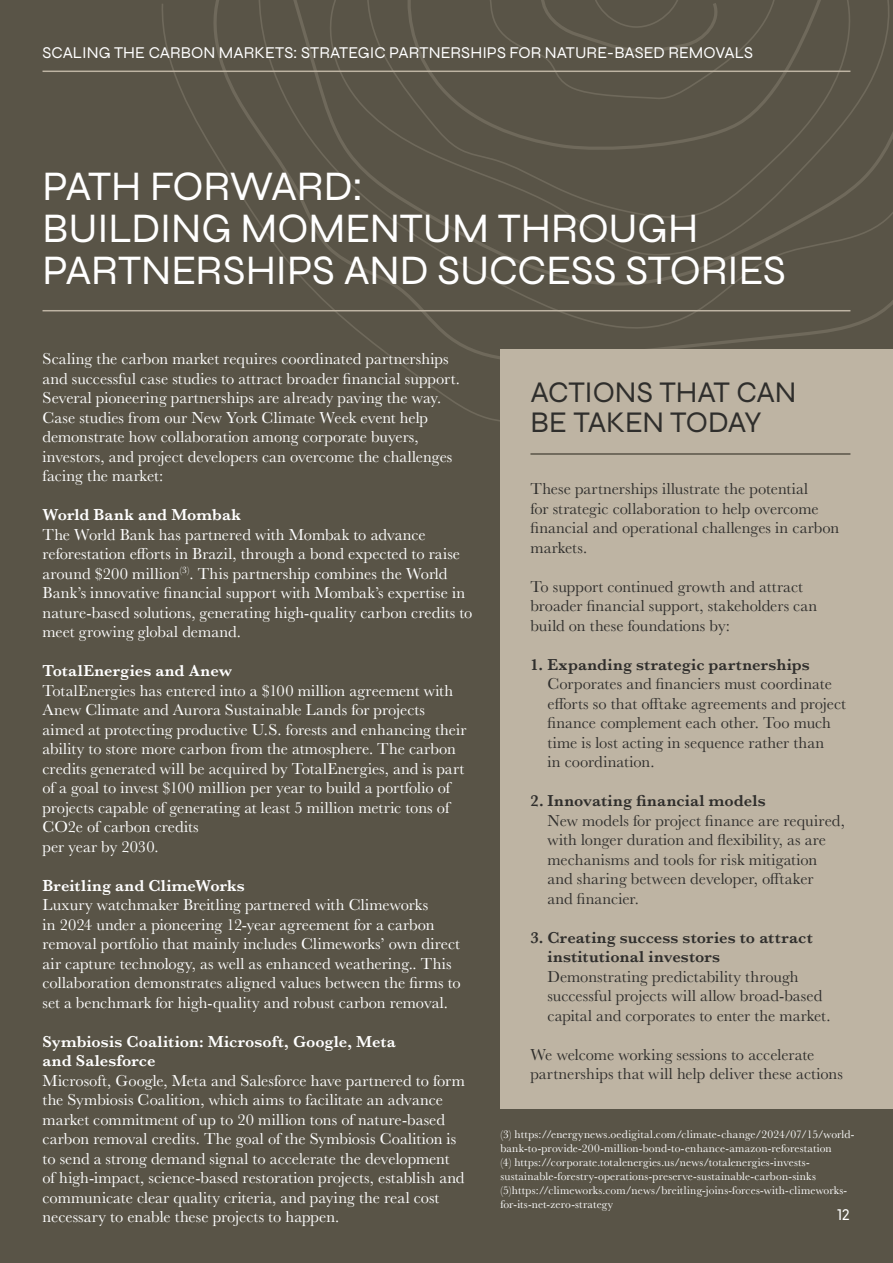
<style>
.page{position:relative;width:893px;height:1263px;background:#595447}
.page>*{position:absolute;margin:0;border:0;box-sizing:border-box;transform-origin:0 0}
.t1{font:42px/42px "Syne";letter-spacing:-.005em;color:#fff}
.t2{font:30px/30px "Syne";letter-spacing:-.01em;color:#2f2e2c}
.t3{font:16.5px/19.5px "Baskerville";color:#fff}
.t4{font:16.5px/19.5px "Baskerville";color:#2f2e2c}
.t5{font:600 16.5px/19.5px "Baskerville";letter-spacing:.01em;color:#2f2e2c}
.t6{font:600 16.5px/19.5px "Baskerville";letter-spacing:.01em;color:#fff}
.t7{font:16.5px "Syne";letter-spacing:.005em;color:#fff}
.t8{font:11.55px/14px "Baskerville";letter-spacing:.015em;color:#fff}
</style>
<div class="page">
<svg style="left:206px;top:0;width:532px;height:365px"></svg>
<svg style="left:258px;top:0;width:635px;height:342px"></svg>
<svg style="left:288px;top:0;width:605px;height:287px"></svg>
<svg style="left:322px;top:0;width:571px;height:263px"></svg>
<svg style="left:406px;top:0;width:424px;height:156px"></svg>
<svg style="left:487px;top:0;width:291px;height:101px"></svg>
<hr style="left:43px;top:310px;width:807px;height:1px;background:#beb4a3">
<div style="left:500px;top:349px;width:393px;height:760px;background:#beb4a3"></div>
<hr style="left:530px;top:453px;width:320px;height:2px;background:#595447">
<hr style="left:43px;top:71px;width:807px;height:1px;background:#beb4a3">
<p class="t7" style="left:43px;top:42px;width:712px">SCALING THE CARBON MARKETS: STRATEGIC PARTNERSHIPS FOR NATURE-BASED REMOVALS</p>
<h1 class="t1" style="left:43px;top:165px;width:745px">PATH FORWARD:<br>BUILDING MOMENTUM THROUGH<br>PARTNERSHIPS AND SUCCESS STORIES</h1>
<p class="t3" style="left:43px;top:349px;width:419px">Scaling the carbon market requires coordinated partnerships and successful case studies to attract broader financial support.<br>Several pioneering partnerships are already paving the way.<br>Case studies from our New York Climate Week event help demonstrate how collaboration among corporate buyers, investors, and project developers can overcome the challenges facing the market:</p>
<p class="t6" style="left:43px;top:505px;width:200px">World Bank and Mombak</p>
<p class="t3" style="left:43px;top:525px;width:431px">The World Bank has partnered with Mombak to advance reforestation efforts in Brazil, through a bond expected to raise around $200 million<sup>(3)</sup>. This partnership combines the World Bank’s innovative financial support with Mombak’s expertise in nature-based solutions, generating high-quality carbon credits to meet growing global demand.</p>
<p class="t6" style="left:43px;top:661px;width:191px">TotalEnergies and Anew</p>
<p class="t3" style="left:43px;top:681px;width:425px">TotalEnergies has entered into a $100 million agreement with Anew Climate and Aurora Sustainable Lands for projects aimed at protecting productive U.S. forests and enhancing their ability to store more carbon from the atmosphere. The carbon credits generated will be acquired by TotalEnergies, and is part of a goal to invest $100 million per year to build a portfolio of projects capable of generating at least 5 million metric tons of CO2e of carbon credits<br>per year by 2030.</p>
<p class="t6" style="left:43px;top:875px;width:204px">Breitling and ClimeWorks</p>
<p class="t3" style="left:43px;top:895px;width:420px">Luxury watchmaker Breitling partnered with Climeworks<br>in 2024 under a pioneering 12-year agreement for a carbon removal portfolio that mainly includes Climeworks’ own direct air capture technology, as well as enhanced weathering.. This collaboration demonstrates aligned values between the firms to set a benchmark for high-quality and robust carbon removal.</p>
<p class="t6" style="left:43px;top:1032px;width:355px">Symbiosis Coalition: Microsoft, Google, Meta and Salesforce</p>
<p class="t3" style="left:43px;top:1071px;width:424px">Microsoft, Google, Meta and Salesforce have partnered to form the Symbiosis Coalition, which aims to facilitate an advance market commitment of up to 20 million tons of nature-based carbon removal credits. The goal of the Symbiosis Coalition is to send a strong demand signal to accelerate the development of high-impact, science-based restoration projects, establish and communicate clear quality criteria, and paying the real cost necessary to enable these projects to happen.</p>
<h2 class="t2" style="left:530px;top:376px;width:268px">ACTIONS THAT CAN<br>BE TAKEN TODAY</h2>
<p class="t4" style="left:530px;top:479px;width:310px">These partnerships illustrate the potential<br>for strategic collaboration to help overcome financial and operational challenges in carbon markets.</p>
<p class="t4" style="left:530px;top:577px;width:288px">To support continued growth and attract broader financial support, stakeholders can build on these foundations by:</p>
<p class="t5" style="left:530px;top:654px;width:281px">1. Expanding strategic partnerships</p>
<p class="t4" style="left:547px;top:674px;width:300px">Corporates and financiers must coordinate efforts so that offtake agreements and project finance complement each other. Too much time is lost acting in sequence rather than<br>in coordination.</p>
<p class="t5" style="left:530px;top:791px;width:237px">2. Innovating financial models</p>
<p class="t4" style="left:547px;top:811px;width:299px">New models for project finance are required, with longer duration and flexibility, as are mechanisms and tools for risk mitigation and sharing between developer, offtaker<br>and financier.</p>
<p class="t5" style="left:547px;top:927px;width:267px;text-indent:-17px">3. Creating success stories to attract institutional investors</p>
<p class="t4" style="left:547px;top:967px;width:284px">Demonstrating predictability through successful projects will allow broad-based capital and corporates to enter the market.</p>
<p class="t4" style="left:530px;top:1045px;width:314px">We welcome working sessions to accelerate partnerships that will help deliver these actions</p>
<p class="t8" style="left:500px;top:1128px;width:355px">(3) https://energynews.oedigital.com/climate-change/2024/07/15/world&shy;bank-to-provide-200-million-bond-to-enhance-amazon-reforestation<br>(4) https://corporate.totalenergies.us/news/totalenergies-invests&shy;sustainable-forestry-operations-preserve-sustainable-carbon-sinks (5)https://climeworks.com/news/breitling-joins-forces-with-climeworks&shy;for-its-net-zero-strategy</p>
<p class="t7" style="left:837px;top:1205px;width:15px">12</p>
</div>
